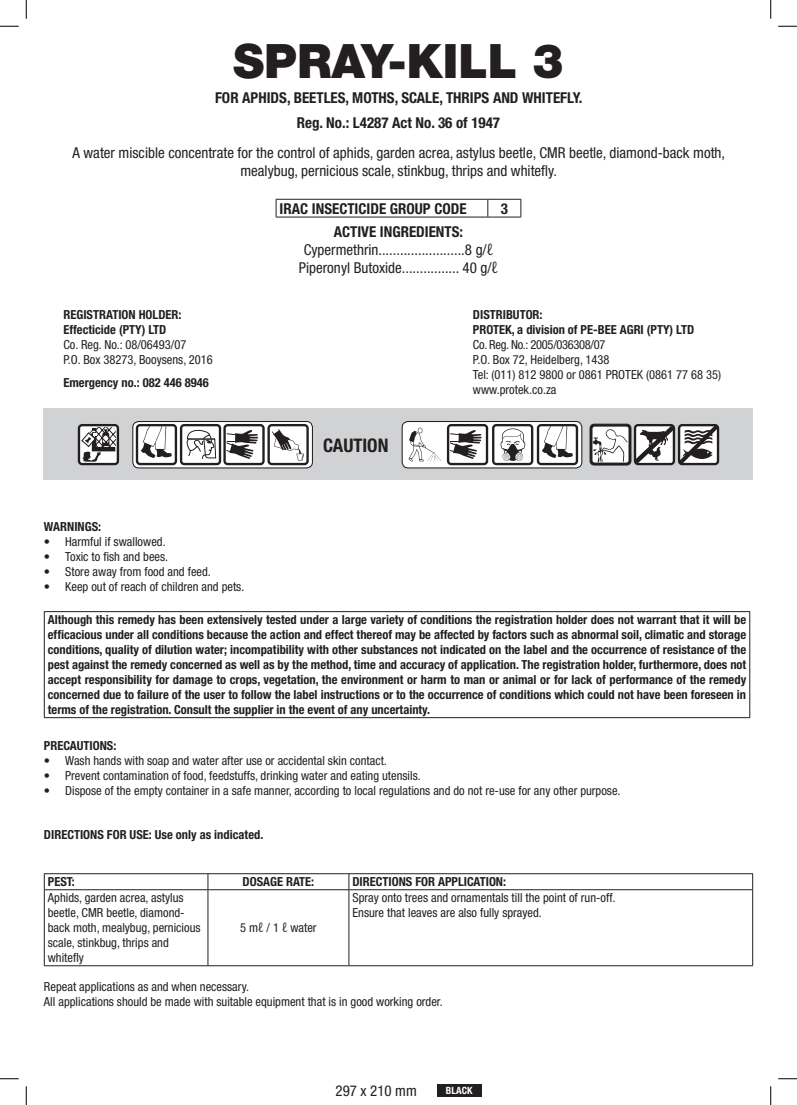
<style>
.page{position:relative;width:797px;height:1105px;background:#fff}
.page>*{position:absolute;margin:0;border:0;box-sizing:border-box;transform-origin:0 0}
.t1{font:900 47.5px "Helvetica Neue LT Std";color:#231f20}
.t2{font:700 condensed 18.75px "Helvetica Neue LT Std";color:#231f20}
.BODY_TEXT{font:condensed 15px/18px "Helvetica Neue LT Std";color:#231f20;text-align:center}
.HEADING{font:700 condensed 15px "Helvetica Neue LT Std";color:#231f20}
.BODY_TEXT-2{font:condensed 14.88px "Helvetica Neue LT Std";color:#231f20}
.BODY_TEXT-3{font:700 condensed 12.5px/15px "Helvetica Neue LT Std";color:#231f20;text-align:justify}
.BODY_TEXT-4{font:condensed 12.5px/15px "Helvetica Neue LT Std";color:#231f20}
.BULLET{font:condensed 12.5px "Helvetica Neue LT Std";color:#231f20}
.HEADING-2{font:700 condensed 12.5px "Helvetica Neue LT Std";color:#231f20}
.BODY_TEXT-5{font:condensed 12.5px "Helvetica Neue LT Std";letter-spacing:-.025em;color:#231f20}
.HEADING-3{font:700 condensed 10px "Helvetica Neue LT Std";color:#fff}
</style>
<div class="page">
<hr style="left:276px;top:199px;width:212px;height:1px;background:#231f20">
<svg style="left:276px;top:200px;width:1px;height:17px"></svg>
<hr style="left:488px;top:199px;width:33px;height:1px;background:#231f20">
<svg style="left:487px;top:200px;width:1px;height:17px"></svg>
<svg style="left:520px;top:200px;width:1px;height:17px"></svg>
<hr style="left:276px;top:217px;width:212px;height:1px;background:#231f20">
<hr style="left:488px;top:217px;width:33px;height:1px;background:#231f20">
<div style="left:44px;top:408px;width:709px;height:72px;background:#d1d2d4"></div>
<hr style="left:44px;top:611px;width:706px;height:1px;background:#231f20">
<hr style="left:44px;top:612px;width:1px;height:105px;background:#231f20">
<hr style="left:749px;top:612px;width:1px;height:105px;background:#231f20">
<hr style="left:44px;top:717px;width:706px;height:1px;background:#231f20">
<hr style="left:44px;top:873px;width:164px;height:1px;background:#231f20">
<svg style="left:44px;top:874px;width:1px;height:15px"></svg>
<hr style="left:208px;top:873px;width:141px;height:1px;background:#231f20">
<svg style="left:208px;top:874px;width:1px;height:15px"></svg>
<hr style="left:349px;top:873px;width:404px;height:1px;background:#231f20">
<svg style="left:348px;top:874px;width:1px;height:15px"></svg>
<svg style="left:752px;top:874px;width:1px;height:15px"></svg>
<hr style="left:44px;top:889px;width:164px;height:1px;background:#231f20">
<hr style="left:44px;top:890px;width:1px;height:75px;background:#231f20">
<hr style="left:208px;top:889px;width:141px;height:1px;background:#231f20">
<hr style="left:208px;top:890px;width:1px;height:75px;background:#231f20">
<hr style="left:349px;top:889px;width:404px;height:1px;background:#231f20">
<hr style="left:348px;top:890px;width:1px;height:75px;background:#231f20">
<hr style="left:752px;top:890px;width:1px;height:75px;background:#231f20">
<hr style="left:44px;top:965px;width:164px;height:1px;background:#231f20">
<hr style="left:208px;top:965px;width:141px;height:1px;background:#231f20">
<hr style="left:349px;top:965px;width:404px;height:1px;background:#231f20">
<svg style="left:402px;top:421px;width:180px;height:47px"></svg>
<div style="left:401px;top:421px;width:181px;height:47px;border:1px solid #231f20;border-radius:6px"></div>
<svg style="left:78px;top:424px;width:41px;height:41px;background:#929091"></svg>
<svg style="left:133px;top:421px;width:179px;height:47px"></svg>
<div style="left:132px;top:421px;width:181px;height:47px;border:1px solid #231f20;border-radius:6px"></div>
<svg style="left:408px;top:428px;width:33px;height:33px"></svg>
<svg style="left:634px;top:424px;width:85px;height:41px;background:#919090"></svg>
<svg style="left:447px;top:424px;width:131px;height:41px;background:#b0aeaf"></svg>
<svg style="left:136px;top:424px;width:173px;height:45px;background:#b2b1b1"></svg>
<svg style="left:590px;top:424px;width:41px;height:41px"></svg>
<div style="left:589px;top:424px;width:42px;height:41px;border:1px solid #231f20;border-radius:4px"></div>
<div style="left:592px;top:427px;width:36px;height:36px;background:#fff;border-radius:2px"></div>
<svg style="left:593px;top:429px;width:34px;height:34px"></svg>
<div style="left:437px;top:1084px;width:44px;height:12px;background:#231f20"></div>
<svg style="left:0;top:25px;width:19px;height:2px"></svg>
<svg style="left:778px;top:25px;width:19px;height:2px"></svg>
<svg style="left:0;top:1078px;width:19px;height:1px"></svg>
<svg style="left:778px;top:1078px;width:19px;height:1px"></svg>
<svg style="left:25px;top:0;width:2px;height:19px"></svg>
<svg style="left:25px;top:1086px;width:2px;height:19px"></svg>
<svg style="left:770px;top:0;width:1px;height:19px"></svg>
<svg style="left:770px;top:1086px;width:1px;height:19px"></svg>
<p class="t1" style="left:233px;top:32px;width:332px">SPRAY-KILL 3</p>
<p class="HEADING" style="left:215px;top:88px;width:369px">FOR APHIDS, BEETLES, MOTHS, SCALE, THRIPS AND WHITEFLY.</p>
<p class="HEADING" style="left:297px;top:113px;width:205px">Reg. No.: L4287 Act No. 36 of 1947</p>
<p class="BODY_TEXT" style="left:72px;top:144px;width:654px">A water miscible concentrate for the control of aphids, garden acrea, astylus beetle, CMR beetle, diamond-back moth, mealybug, pernicious scale, stinkbug, thrips and whitefly.</p>
<p class="HEADING" style="left:280px;top:199px;width:188px">IRAC INSECTICIDE GROUP CODE</p>
<p class="HEADING" style="left:500px;top:199px;width:9px">3</p>
<p class="HEADING" style="left:334px;top:223px;width:131px">ACTIVE INGREDIENTS:</p>
<p class="BODY_TEXT" style="left:304px;top:241px;width:191px">Cypermethrin........................8 g/ℓ</p>
<p class="BODY_TEXT" style="left:299px;top:259px;width:201px">Piperonyl Butoxide................ 40 g/ℓ</p>
<p class="BODY_TEXT-3" style="left:63px;top:307px;width:120px">REGISTRATION HOLDER:</p>
<p class="BODY_TEXT-3" style="left:63px;top:322px;width:104px">Effecticide (PTY) LTD</p>
<p class="BODY_TEXT-4" style="left:63px;top:337px;width:124px">Co. Reg. No.: 08/06493/07</p>
<p class="BODY_TEXT-4" style="left:63px;top:352px;width:151px">P.O. Box 38273, Booysens, 2016</p>
<p class="BODY_TEXT-3" style="left:63px;top:375px;width:147px">Emergency no.: 082 446 8946</p>
<p class="t2" style="left:323px;top:434px;width:67px">CAUTION</p>
<p class="BODY_TEXT-3" style="left:473px;top:307px;width:71px">DISTRIBUTOR:</p>
<p class="BODY_TEXT-3" style="left:473px;top:322px;width:223px">PROTEK, a division of PE-BEE AGRI (PTY) LTD</p>
<p class="BODY_TEXT-5" style="left:473px;top:338px;width:134px">Co. Reg. No.: 2005/036308/07</p>
<p class="BODY_TEXT-4" style="left:473px;top:352px;width:138px">P.O. Box 72, Heidelberg, 1438</p>
<p class="BODY_TEXT-4" style="left:473px;top:367px;width:250px">Tel: (011) 812 9800 or 0861 PROTEK (0861 77 68 35)</p>
<p class="BODY_TEXT-4" style="left:473px;top:382px;width:85px">www.protek.co.za</p>
<p class="HEADING-2" style="left:44px;top:519px;width:59px">WARNINGS:</p>
<p class="BODY_TEXT-4" style="left:44px;top:534px;width:123px">• Harmful if swallowed.</p>
<p class="BODY_TEXT-4" style="left:44px;top:549px;width:126px">• Toxic to fish and bees.</p>
<p class="BODY_TEXT-4" style="left:44px;top:564px;width:168px">• Store away from food and feed.</p>
<p class="BODY_TEXT-4" style="left:44px;top:579px;width:202px">• Keep out of reach of children and pets.</p>
<p class="BODY_TEXT-3" style="left:48px;top:612px;width:700px">Although this remedy has been extensively tested under a large variety of conditions the registration holder does not warrant that it will be efficacious under all conditions because the action and effect thereof may be affected by factors such as abnormal soil, climatic and storage conditions, quality of dilution water; incompatibility with other substances not indicated on the label and the occurrence of resistance of the pest against the remedy concerned as well as by the method, time and accuracy of application. The registration holder, furthermore, does not accept responsibility for damage to crops, vegetation, the environment or harm to man or animal or for lack of performance of the remedy concerned due to failure of the user to follow the label instructions or to the occurrence of conditions which could not have been foreseen in terms of the registration. Consult the supplier in the event of any uncertainty.</p>
<p class="HEADING-2" style="left:44px;top:738px;width:74px">PRECAUTIONS:</p>
<p class="BODY_TEXT-4" style="left:44px;top:753px;width:344px">• Wash hands with soap and water after use or accidental skin contact.</p>
<p class="BODY_TEXT-4" style="left:44px;top:768px;width:378px">• Prevent contamination of food, feedstuffs, drinking water and eating utensils.</p>
<p class="BODY_TEXT-4" style="left:44px;top:783px;width:578px">• Dispose of the empty container in a safe manner, according to local regulations and do not re-use for any other purpose.</p>
<p class="HEADING-2" style="left:44px;top:827px;width:221px">DIRECTIONS FOR USE: Use only as indicated.</p>
<p class="BODY_TEXT-3" style="left:48px;top:874px;width:29px">PEST:</p>
<p class="BODY_TEXT-3" style="left:242px;top:874px;width:73px">DOSAGE RATE:</p>
<p class="BODY_TEXT-3" style="left:352px;top:874px;width:155px">DIRECTIONS FOR APPLICATION:</p>
<p class="BODY_TEXT-4" style="left:48px;top:890px;width:154px">Aphids, garden acrea, astylus beetle, CMR beetle, diamond&shy;back moth, mealybug, pernicious scale, stinkbug, thrips and whitefly</p>
<p class="BODY_TEXT-4" style="left:352px;top:890px;width:264px">Spray onto trees and ornamentals till the point of run-off.</p>
<p class="BODY_TEXT-4" style="left:352px;top:905px;width:191px">Ensure that leaves are also fully sprayed.</p>
<p class="BODY_TEXT-4" style="left:240px;top:920px;width:78px">5 mℓ / 1 ℓ water</p>
<p class="BULLET" style="left:44px;top:979px;width:207px">Repeat applications as and when necessary.</p>
<p class="BULLET" style="left:44px;top:994px;width:400px">All applications should be made with suitable equipment that is in good working order.</p>
<p class="BODY_TEXT-2" style="left:335px;top:1082px;width:83px">297 x 210 mm</p>
<p class="HEADING-3" style="left:446px;top:1084px;width:28px">BLACK</p>
</div>
